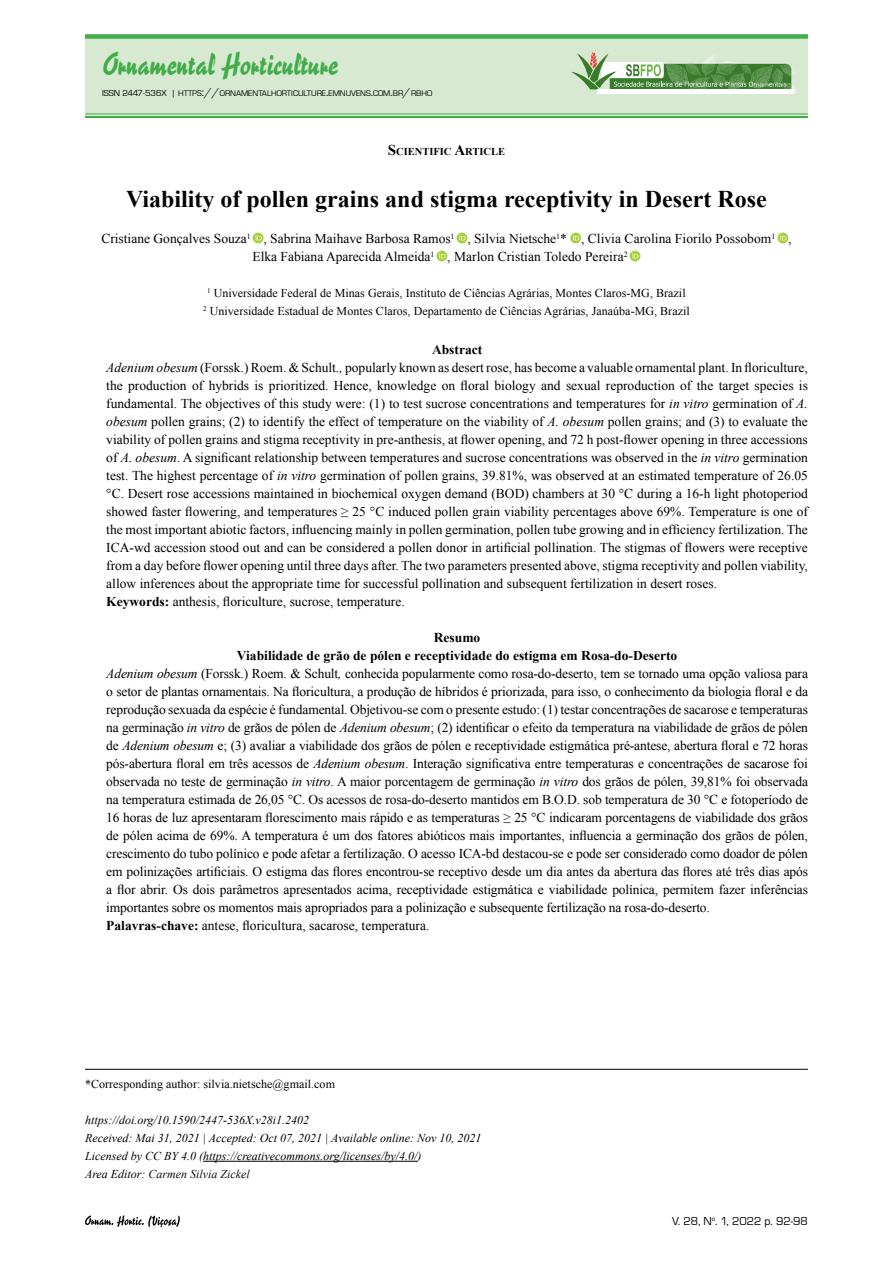
<style>
.page{position:relative;width:893px;height:1263px;background:#fff}
.page>*{position:absolute;margin:0;border:0;box-sizing:border-box;transform-origin:0 0}
.t1{font:29.25px "Reporter Two";color:#41ad49}
.t2{font:700 24px "Times New Roman";color:#000}
.t3{font:13.5px/18px "Times New Roman";color:#000}
.t4{font:700 13.5px "Times New Roman";color:#000}
.t5{font:12px/18px "Times New Roman";letter-spacing:.005em;color:#000;text-align:center}
.t6{font:italic 12px/18px "Times New Roman";color:#000}
.t7{font:12px "Eurostar";color:#000}
.t8{font:700 10.5px "Times New Roman";color:#000}
.t9{font:8.4px "Eurostar";color:#000}
.s1{font-size:9px}
.s2{font-size:12px}
.s3{font-size:15px}
.s4{font-weight:700;color:#111}
.s5{font-weight:700}
.s6{font-style:italic}
.s7{color:#111}
</style>
<div class="page">
<svg style="left:85px;top:1215px;width:95px;height:12px"></svg>
<hr style="left:203px;top:1161px;width:214px;height:1px;background:#000">
<hr style="left:85px;top:1069px;width:723px;height:1px;background:#000">
<div style="left:85px;top:36px;width:723px;height:78px;background:#d8e9d2"></div>
<div style="left:85px;top:34px;width:723px;height:5px;background:#41ad49"></div>
<hr style="left:85px;top:114px;width:723px;height:1px;background:#41ad49">
<hr style="left:85px;top:116px;width:723px;height:2px;background:#41ad49">
<div style="left:598px;top:89px;width:196px;height:5px;background:#fff"></div>
<svg style="left:571px;top:52px;width:226px;height:39px"></svg>
<img style="left:669px;top:68px;width:14px;height:5px">
<img style="left:755px;top:68px;width:23px;height:4px">
<svg style="left:253px;top:233px;width:11px;height:10px"></svg>
<svg style="left:256px;top:235px;width:6px;height:5px"></svg>
<svg style="left:457px;top:233px;width:10px;height:10px"></svg>
<svg style="left:459px;top:235px;width:7px;height:5px"></svg>
<svg style="left:570px;top:233px;width:11px;height:10px"></svg>
<svg style="left:573px;top:235px;width:6px;height:5px"></svg>
<svg style="left:777px;top:233px;width:11px;height:10px"></svg>
<svg style="left:780px;top:235px;width:6px;height:5px"></svg>
<svg style="left:436px;top:251px;width:11px;height:10px"></svg>
<svg style="left:439px;top:253px;width:7px;height:5px"></svg>
<svg style="left:630px;top:251px;width:10px;height:10px"></svg>
<svg style="left:632px;top:253px;width:7px;height:5px"></svg>
<h1 class="t1" style="left:102px;top:45px;width:238px">Ornamental Horticulture</h1>
<p class="t9" style="left:102px;top:88px;width:332px"><span class="s1">ISSN 2447-536X |</span> HTTPS<span class="s2">://</span>ORNAMENTALHORTICULTURE<span class="s2">.</span>EMNUVENS<span class="s2">.</span>COM<span class="s2">.</span>BR<span class="s2">/</span>RBHO</p>
<p class="t8" style="left:388px;top:144px;width:119px"><span class="s3">S</span>CIENTIFIC <span class="s3">A</span>RTICLE</p>
<h2 class="t2" style="left:126px;top:183px;width:642px">Viability of pollen grains and stigma receptivity in Desert Rose</h2>
<p class="t3" style="left:253px;top:230px;width:541px;text-indent:-151px">Cristiane Gonçalves Souza<sup>1</sup> , Sabrina Maihave Barbosa Ramos<sup>1</sup> , Silvia Nietsche<sup>1</sup>* , Clivia Carolina Fiorilo Possobom<sup>1</sup> ,<br>Elka Fabiana Aparecida Almeida<sup>1</sup> , Marlon Cristian Toledo Pereira<sup>2</sup></p>
<p class="t5" style="left:203px;top:284px;width:488px"><sup>1</sup> Universidade Federal de Minas Gerais, Instituto de Ciências Agrárias, Montes Claros-MG, Brazil<br><sup>2</sup> Universidade Estadual de Montes Claros, Departamento de Ciências Agrárias, Janaúba-MG, Brazil</p>
<p class="t3" style="left:106px;top:341px;width:703px;text-indent:326px"><span class="s4">A</span><span class="s5">bstract<br></span><span class="s6">Adenium obesum</span> (Forssk.) Roem. &amp; Schult<span class="s6">.,</span> popularly known as desert rose, has become a valuable ornamental plant. In floriculture, the production of hybrids is prioritized. Hence, knowledge on floral biology and sexual reproduction of the target species is fundamental. The objectives of this study were: (1) to test sucrose concentrations and temperatures for <span class="s6">in vitro</span> germination of <span class="s6">A. obesum</span> pollen grains; (2) to identify the effect of temperature on the viability of <span class="s6">A. obesum</span> pollen grains; and (3) to evaluate the viability of pollen grains and stigma receptivity in pre-anthesis, at flower opening, and 72 h post-flower opening in three accessions of <span class="s6">A. obesum</span>. A significant relationship between temperatures and sucrose concentrations was observed in the <span class="s6">in vitro</span> germination test. The highest percentage of <span class="s6">in vitro</span> germination of pollen grains, 39.81%, was observed at an estimated temperature of 26.05 °C. Desert rose accessions maintained in biochemical oxygen demand (BOD) chambers at 30 °C during a 16-h light photoperiod showed faster flowering, and temperatures ≥ 25 °C induced pollen grain viability percentages above 69%. Temperature is one of the most important abiotic factors, influencing mainly in pollen germination, pollen tube growing and in efficiency fertilization. The ICA-wd accession stood out and can be considered a pollen donor in artificial pollination. The stigmas of flowers were receptive from a day before flower opening until three days after. The two parameters presented above, stigma receptivity and pollen viability, allow inferences about the appropriate time for successful pollination and subsequent fertilization in desert roses.<br><span class="s5">Keywords:</span> anthesis, floriculture, sucrose, temperature.</p>
<p class="t4" style="left:434px;top:628px;width:48px">Resumo</p>
<p class="t4" style="left:237px;top:646px;width:442px">Viabilidade de grão de pólen e receptividade do estigma em Rosa-do-Deserto</p>
<p class="t3" style="left:106px;top:664px;width:703px"><span class="s6">Adenium obesum</span> (Forssk.) Roem. &amp; Schult<span class="s6">,</span> conhecida popularmente como rosa-do-deserto, tem se tornado uma opção valiosa para</p>
<p class="t3" style="left:106px;top:682px;width:703px">o setor de plantas ornamentais. Na floricultura, a produção de híbridos é priorizada, para isso, o conhecimento da biologia floral e da</p>
<p class="t3" style="left:106px;top:700px;width:703px">reprodução sexuada da espécie é fundamental. Objetivou-se com o presente estudo: (1) testar concentrações de sacarose e temperaturas</p>
<p class="t3" style="left:106px;top:718px;width:703px">na germinação <span class="s6">in vitro</span> de grãos de pólen de <span class="s6">Adenium obesum</span>; (2) identificar o efeito da temperatura na viabilidade de grãos de pólen</p>
<p class="t3" style="left:106px;top:736px;width:703px">de <span class="s6">Adenium obesum</span> e; (3) avaliar a viabilidade dos grãos de pólen e receptividade estigmática pré-antese, abertura floral e 72 horas</p>
<p class="t3" style="left:106px;top:754px;width:703px">pós-abertura floral em três acessos de <span class="s6">Adenium obesum</span>. Interação significativa entre temperaturas e concentrações de sacarose foi</p>
<p class="t3" style="left:106px;top:772px;width:703px">observada no teste de germinação <span class="s6">in vitro</span>. A maior porcentagem de germinação <span class="s6">in vitro</span> dos grãos de pólen, 39,81% foi observada</p>
<p class="t3" style="left:106px;top:790px;width:703px">na temperatura estimada de 26,05 °C. Os acessos de rosa-do-deserto mantidos em B.O.D. sob temperatura de 30 °C e fotoperíodo de</p>
<p class="t3" style="left:106px;top:808px;width:703px">16 horas de luz apresentaram florescimento mais rápido e as temperaturas ≥ 25 °C indicaram porcentagens de viabilidade dos grãos</p>
<p class="t3" style="left:106px;top:826px;width:703px">de pólen acima de 69%. A temperatura é um dos fatores abióticos mais importantes, influencia a germinação dos grãos de pólen,</p>
<p class="t3" style="left:106px;top:844px;width:703px">crescimento do tubo polínico e pode afetar a fertilização. O acesso ICA-bd destacou-se e pode ser considerado como doador de pólen</p>
<p class="t3" style="left:106px;top:862px;width:703px">em polinizações artificiais. O estigma das flores encontrou-se receptivo desde um dia antes da abertura das flores até três dias após</p>
<p class="t3" style="left:106px;top:880px;width:703px">a flor abrir. Os dois parâmetros apresentados acima, receptividade estigmática e viabilidade polínica, permitem fazer inferências</p>
<p class="t3" style="left:106px;top:898px;width:605px">importantes sobre os momentos mais apropriados para a polinização e subsequente fertilização na rosa-do-deserto.</p>
<p class="t3" style="left:106px;top:916px;width:325px"><span class="s5">Palavras-chave:</span> antese, floricultura, sacarose, temperatura.</p>
<p class="t5" style="left:85px;top:1075px;width:251px">*Corresponding author: silvia.nietsche@gmail.com</p>
<p class="t6" style="left:85px;top:1110px;width:398px">https://doi.org/10.1590/2447-536X.v28i1.2402<br>Received: Mai 31, 2021 | Accepted: Oct 07, 2021 | Available online: Nov 10, 2021<br>Licensed by CC BY 4.0 (https://creativecommons.org/licenses/by/4.0/)<br>Area Editor: <span class="s7">Carmen Silvia Zickel</span></p>
<p class="t7" style="left:672px;top:1213px;width:137px">V. 28, N<sup>o</sup>. 1, 2022 p. 92-98</p>
</div>
